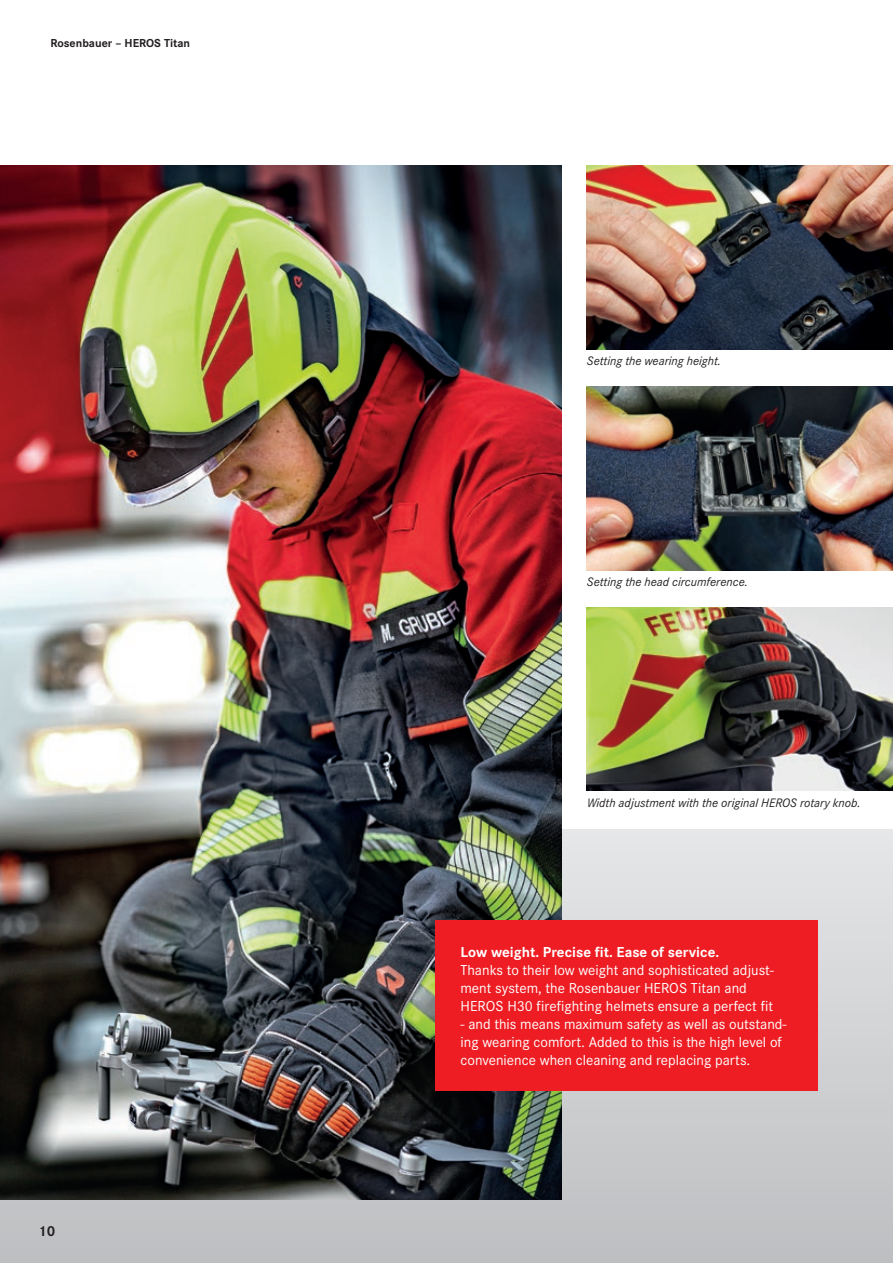
<style>
.page{position:relative;width:893px;height:1263px;background:#fff}
.page>*{position:absolute;margin:0;border:0;box-sizing:border-box;transform-origin:0 0}
.t1{font:15px/18px "Corporate S";color:#fff}
.t2{font:700 15px "Corporate S";color:#fff}
.t3{font:700 15px "Corporate S";color:#231f20}
.t4{font:italic 12.75px "Corporate S";color:#231f20}
.t5{font:700 12px "Corporate S";color:#231f20}
</style>
<div class="page">
<div style="left:0;top:829px;width:893px;height:434px;background:linear-gradient(to bottom,#e6e7e9,#bebfc1)"></div>
<img style="left:0;top:166px;width:562px;height:1034px">
<div style="left:435px;top:920px;width:383px;height:170px;background:#ee1d23"></div>
<img style="left:587px;top:166px;width:306px;height:184px">
<img style="left:587px;top:387px;width:306px;height:183px">
<img style="left:587px;top:607px;width:306px;height:184px">
<p class="t5" style="left:50px;top:36px;width:141px">Rosenbauer – HEROS Titan</p>
<p class="t3" style="left:38px;top:1222px;width:19px">10</p>
<p class="t4" style="left:587px;top:354px;width:136px">Setting the wearing height.</p>
<p class="t4" style="left:587px;top:575px;width:163px">Setting the head circumference.</p>
<p class="t4" style="left:587px;top:795px;width:275px">Width adjustment with the original HEROS rotary knob.</p>
<p class="t2" style="left:460px;top:943px;width:260px">Low weight. Precise fit. Ease of service.</p>
<p class="t1" style="left:460px;top:961px;width:315px">Thanks to their low weight and sophisticated adjust&shy;ment system, the Rosenbauer HEROS Titan and<br>HEROS H30 firefighting helmets ensure a perfect fit</p>
<p class="t1" style="left:460px;top:1015px;width:328px">- and this means maximum safety as well as outstand&shy;ing wearing comfort. Added to this is the high level of convenience when cleaning and replacing parts.</p>
</div>
